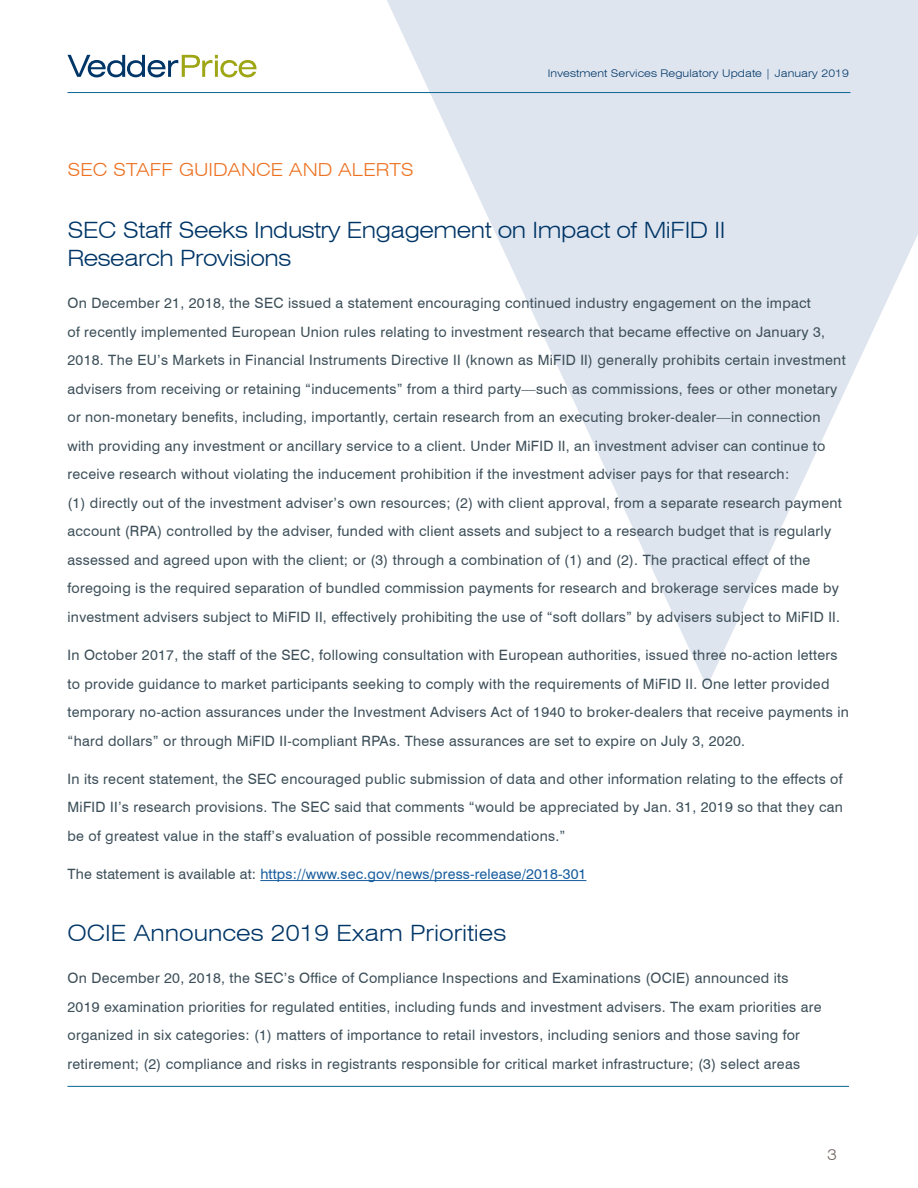
<style>
.page{position:relative;width:918px;height:1188px;background:#fff}
.page>*{position:absolute;margin:0;border:0;box-sizing:border-box;transform-origin:0 0}
.t1{font:300 expanded 22.5px/28.5px "Swiss 721 BT";letter-spacing:-.02em;color:#003667}
.t2{font:300 expanded 22.5px "Swiss 721 BT";color:#003667}
.t3{font:300 expanded 18px "Swiss 721 BT";color:#ed7222}
.t4{font:300 expanded 15px "Swiss 721 BT";color:#726663}
.t5{font:14.25px/28.5px "Swiss 721 BT";letter-spacing:.02em;color:#3d4f59}
.t6{font:14.25px "Swiss 721 BT";letter-spacing:.01em;color:#175d9e}
.t7{font:300 expanded 10.5px "Swiss 721 BT";letter-spacing:.01em;color:#003667}
.s1{color:#3d4f59}
</style>
<div class="page">
<svg style="left:351px;top:0;width:567px;height:686px;fill:#dfe5ef"></svg>
<svg style="left:68px;top:55px;width:188px;height:22px"></svg>
<hr style="left:68px;top:1086px;width:781px;height:1px;background:#0b6696">
<hr style="left:68px;top:92px;width:782px;height:1px;background:#0b6696">
<hr style="left:260px;top:880px;width:326px;height:1px;background:#175d9e">
<p class="t3" style="left:68px;top:159px;width:348px">SEC STAFF GUIDANCE AND ALERTS</p>
<p class="t7" style="left:548px;top:67px;width:303px">Investment Services Regulatory Update | January 2019</p>
<h1 class="t1" style="left:68px;top:216px;width:659px">SEC Staff Seeks Industry Engagement on Impact of MiFID II<br>Research Provisions</h1>
<p class="t5" style="left:68px;top:289px;width:780px">On December 21, 2018, the SEC issued a statement encouraging continued industry engagement on the impact<br>of recently implemented European Union rules relating to investment research that became effective on January 3, 2018. The EU’s Markets in Financial Instruments Directive II (known as MiFID II) generally prohibits certain investment advisers from receiving or retaining “inducements” from a third party—such as commissions, fees or other monetary or non-monetary benefits, including, importantly, certain research from an executing broker-dealer—in connection with providing any investment or ancillary service to a client. Under MiFID II, an investment adviser can continue to receive research without violating the inducement prohibition if the investment adviser pays for that research:<br>(1) directly out of the investment adviser’s own resources; (2) with client approval, from a separate research payment account (RPA) controlled by the adviser, funded with client assets and subject to a research budget that is regularly assessed and agreed upon with the client; or (3) through a combination of (1) and (2). The practical effect of the foregoing is the required separation of bundled commission payments for research and brokerage services made by investment advisers subject to MiFID II, effectively prohibiting the use of “soft dollars” by advisers subject to MiFID II.</p>
<p class="t5" style="left:68px;top:641px;width:783px">In October 2017, the staff of the SEC, following consultation with European authorities, issued three no-action letters to provide guidance to market participants seeking to comply with the requirements of MiFID II. One letter provided temporary no-action assurances under the Investment Advisers Act of 1940 to broker-dealers that receive payments in “hard dollars” or through MiFID II-compliant RPAs. These assurances are set to expire on July 3, 2020.</p>
<p class="t5" style="left:68px;top:764px;width:777px;text-align:justify">In its recent statement, the SEC encouraged public submission of data and other information relating to the effects of MiFID II’s research provisions. The SEC said that comments “would be appreciated by Jan. 31, 2019 so that they can be of greatest value in the staff’s evaluation of possible recommendations.”</p>
<p class="t6" style="left:68px;top:865px;width:520px"><span class="s1">The statement is available at:</span> https://www.sec.gov/news/press-release/2018-301</p>
<h1 class="t2" style="left:68px;top:920px;width:440px">OCIE Announces 2019 Exam Priorities</h1>
<p class="t5" style="left:68px;top:964px;width:756px">On December 20, 2018, the SEC’s Office of Compliance Inspections and Examinations (OCIE) announced its 2019 examination priorities for regulated entities, including funds and investment advisers. The exam priorities are organized in six categories: (1) matters of importance to retail investors, including seniors and those saving for retirement; (2) compliance and risks in registrants responsible for critical market infrastructure; (3) select areas</p>
<p class="t4" style="left:827px;top:1146px;width:11px">3</p>
</div>
